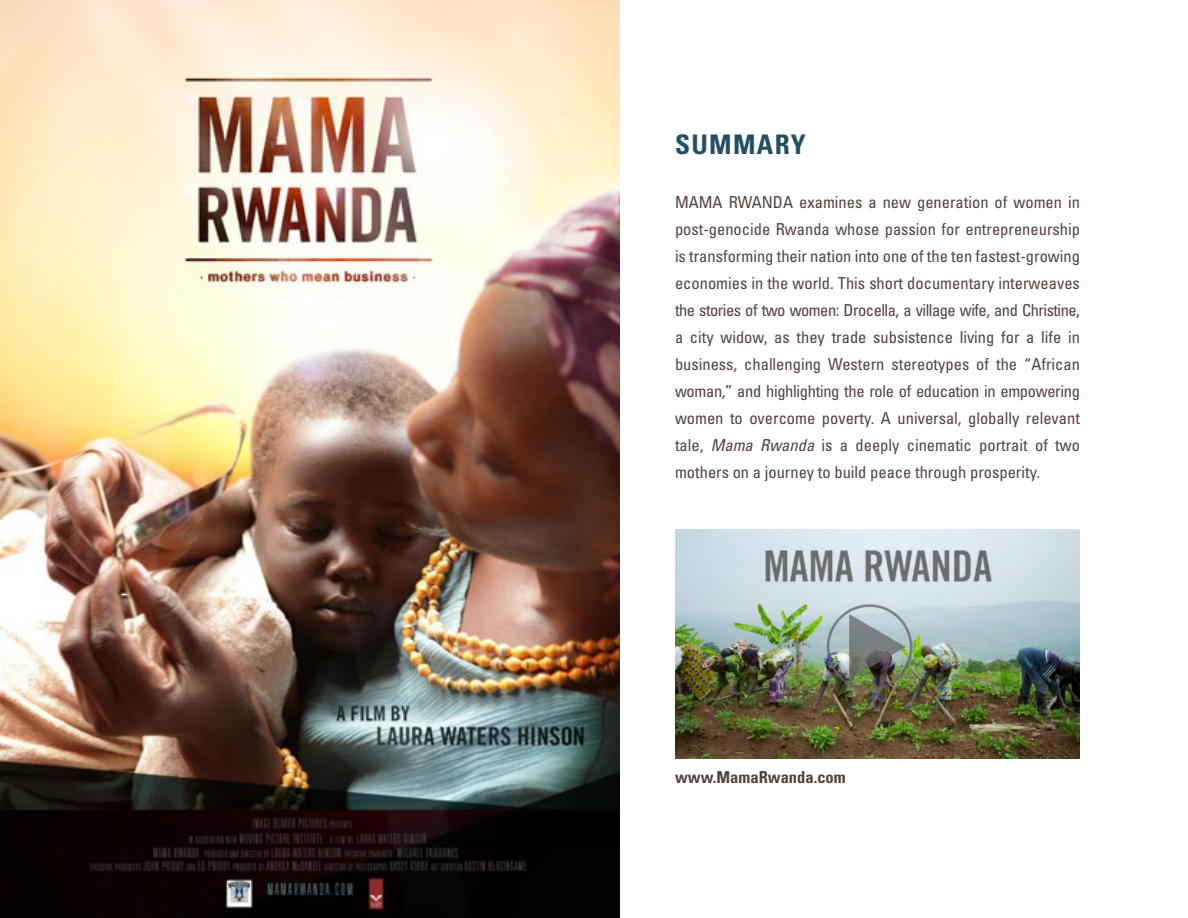
<style>
.page{position:relative;width:1188px;height:918px;background:#fff}
.page>*{position:absolute;margin:0;border:0;box-sizing:border-box;transform-origin:0 0}
.t1{font:700 condensed 27px "Univers";letter-spacing:.05em;color:#244f62}
.t2{font:condensed 16.5px/27px "Univers";color:#55403f;text-align:justify}
.t3{font:700 condensed 16.5px "Univers";color:#55403f}
.s1{font-style:italic}
</style>
<div class="page">
<img style="left:0;top:0;width:620px;height:918px">
<img style="left:675px;top:529px;width:405px;height:229px">
<p class="t1" style="left:675px;top:127px;width:132px">SUMMARY</p>
<p class="t2" style="left:675px;top:188px;width:407px">MAMA RWANDA examines a new generation of women in post-genocide Rwanda whose passion for entrepreneurship is transforming their nation into one of the ten fastest-growing economies in the world. This short documentary interweaves the stories of two women: Drocella, a village wife, and Christine, a city widow, as they trade subsistence living for a life in business, challenging Western stereotypes of the “African woman,” and highlighting the role of education in empowering women to overcome poverty. A universal, globally relevant tale, <span class="s1">Mama Rwanda</span> is a deeply cinematic portrait of two mothers on a journey to build peace through prosperity.</p>
<p class="t3" style="left:675px;top:767px;width:172px">www.MamaRwanda.com</p>
</div>
